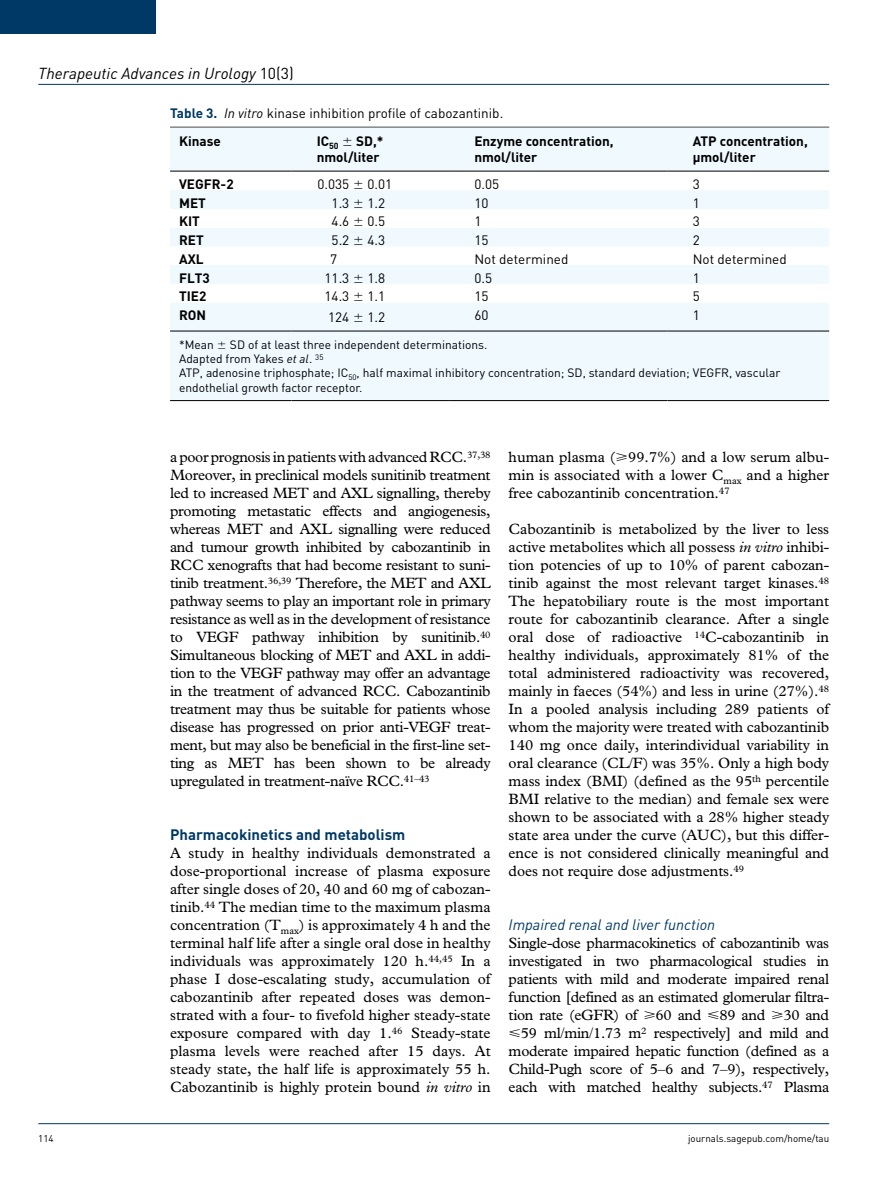
<style>
.page{position:relative;width:893px;height:1191px;background:#fff}
.page>*{position:absolute;margin:0;border:0;box-sizing:border-box;transform-origin:0 0}
.t1{font:italic 15.75px "DIN";color:#000}
.t2{font:15px/18px "Plantin Std";letter-spacing:-.005em;color:#000;text-align:justify}
.t3{font:700 15px "DIN";color:#003965}
.t4{font:italic 15px "DIN";color:#003965}
.t5{font:13.5px/28.5px "DIN";color:#000}
.t6{font:700 13.5px/15.8px "DIN";color:#000}
.t7{font:12px/14.2px "DIN";color:#000}
.t8{font:9.75px "DIN";color:#000}
.s1{font-style:normal}
.s2{font-weight:700;color:#003965}
.s3{font-style:italic}
.s4{font-weight:700}
</style>
<div class="page">
<hr style="left:38px;top:84px;width:791px;height:1px;background:#003965">
<hr style="left:38px;top:1123px;width:791px;height:1px;background:#003965">
<div style="left:0;top:0;width:155px;height:34px;background:#003965"></div>
<hr style="left:170px;top:127px;width:659px;height:1px;background:#000">
<svg style="left:170px;top:128px;width:659px;height:272px;fill:#eff9fe"></svg>
<hr style="left:170px;top:171px;width:121px;height:1px;background:#000">
<hr style="left:291px;top:171px;width:158px;height:1px;background:#000">
<hr style="left:449px;top:171px;width:218px;height:1px;background:#000">
<hr style="left:667px;top:171px;width:162px;height:1px;background:#000">
<hr style="left:170px;top:331px;width:121px;height:1px;background:#000">
<hr style="left:291px;top:331px;width:158px;height:1px;background:#000">
<hr style="left:449px;top:331px;width:218px;height:1px;background:#000">
<hr style="left:667px;top:331px;width:162px;height:1px;background:#000">
<hr style="left:170px;top:400px;width:121px;height:1px;background:#000">
<hr style="left:291px;top:400px;width:158px;height:1px;background:#000">
<hr style="left:449px;top:400px;width:218px;height:1px;background:#000">
<hr style="left:667px;top:400px;width:162px;height:1px;background:#000">
<svg style="left:343px;top:138px;width:8px;height:8px"></svg>
<svg style="left:354px;top:180px;width:8px;height:8px"></svg>
<svg style="left:354px;top:199px;width:8px;height:8px"></svg>
<svg style="left:354px;top:218px;width:8px;height:8px"></svg>
<svg style="left:354px;top:237px;width:8px;height:8px"></svg>
<svg style="left:354px;top:274px;width:8px;height:8px"></svg>
<svg style="left:354px;top:293px;width:8px;height:8px"></svg>
<svg style="left:354px;top:314px;width:8px;height:8px"></svg>
<svg style="left:218px;top:341px;width:7px;height:7px"></svg>
<p class="t1" style="left:38px;top:63px;width:257px">Therapeutic Advances in Urology <span class="s1">10(3)</span></p>
<p class="t5" style="left:179px;top:98px;width:326px;text-indent:-9px"><span class="s2">Table 3.</span> <span class="s3">In vitro</span> kinase inhibition profile of cabozantinib.<br><span class="s4">Kinase</span></p>
<p class="t6" style="left:317px;top:133px;width:68px;text-align:right">SD,* nmol/liter</p>
<p class="t6" style="left:474px;top:133px;width:141px">Enzyme concentration, nmol/liter</p>
<p class="t6" style="left:693px;top:133px;width:117px">ATP concentration, μmol/liter</p>
<p class="t6" style="left:317px;top:133px;width:24px">IC<sub>50</sub></p>
<p class="t6" style="left:179px;top:175px;width:56px">VEGFR-2</p>
<p class="t5" style="left:317px;top:169px;width:33px">0.035</p>
<p class="t5" style="left:367px;top:169px;width:26px">0.01</p>
<p class="t5" style="left:474px;top:169px;width:26px">0.05</p>
<p class="t5" style="left:693px;top:169px;width:9px">3</p>
<p class="t6" style="left:179px;top:194px;width:28px">MET</p>
<p class="t5" style="left:332px;top:188px;width:19px">1.3</p>
<p class="t5" style="left:367px;top:188px;width:19px">1.2</p>
<p class="t5" style="left:474px;top:188px;width:16px">10</p>
<p class="t5" style="left:693px;top:188px;width:9px">1</p>
<p class="t6" style="left:179px;top:213px;width:22px">KIT</p>
<p class="t5" style="left:332px;top:207px;width:19px">4.6</p>
<p class="t5" style="left:367px;top:207px;width:19px">0.5</p>
<p class="t5" style="left:474px;top:207px;width:9px">1</p>
<p class="t5" style="left:693px;top:207px;width:9px">3</p>
<p class="t6" style="left:179px;top:232px;width:26px">RET</p>
<p class="t5" style="left:332px;top:226px;width:19px">5.2</p>
<p class="t5" style="left:367px;top:226px;width:19px">4.3</p>
<p class="t5" style="left:474px;top:226px;width:16px">15</p>
<p class="t5" style="left:693px;top:226px;width:9px">2</p>
<p class="t6" style="left:179px;top:250px;width:26px">AXL</p>
<p class="t5" style="left:330px;top:244px;width:9px">7</p>
<p class="t5" style="left:474px;top:244px;width:96px">Not determined</p>
<p class="t5" style="left:693px;top:244px;width:96px">Not determined</p>
<p class="t6" style="left:179px;top:269px;width:32px">FLT3</p>
<p class="t5" style="left:325px;top:263px;width:26px">11.3</p>
<p class="t5" style="left:367px;top:263px;width:19px">1.8</p>
<p class="t5" style="left:474px;top:263px;width:19px">0.5</p>
<p class="t5" style="left:693px;top:263px;width:9px">1</p>
<p class="t6" style="left:179px;top:288px;width:29px">TIE2</p>
<p class="t5" style="left:325px;top:282px;width:26px">14.3</p>
<p class="t5" style="left:367px;top:282px;width:19px">1.1</p>
<p class="t5" style="left:474px;top:282px;width:16px">15</p>
<p class="t5" style="left:693px;top:282px;width:9px">5</p>
<p class="t6" style="left:179px;top:307px;width:29px">RON</p>
<p class="t5" style="left:328px;top:303px;width:23px">124</p>
<p class="t5" style="left:367px;top:303px;width:19px">1.2</p>
<p class="t5" style="left:474px;top:300px;width:16px">60</p>
<p class="t5" style="left:693px;top:300px;width:9px">1</p>
<p class="t7" style="left:179px;top:337px;width:36px">*Mean</p>
<p class="t7" style="left:179px;top:337px;width:603px;text-indent:51px">SD of at least three independent determinations.<br>Adapted from Yakes <span class="s3">et al</span>. <sup>35<br></sup>ATP, adenosine triphosphate; IC<sub>50</sub>, half maximal inhibitory concentration; SD, standard deviation; VEGFR, vascular endothelial growth factor receptor.</p>
<p class="t2" style="left:170px;top:448px;width:322px">a poor prognosis in patients with advanced RCC.<sup>37,38<br></sup>Moreover, in preclinical models sunitinib treatment led to increased MET and AXL signalling, thereby promoting metastatic effects and angiogenesis, whereas MET and AXL signalling were reduced and tumour growth inhibited by cabozantinib in RCC xenografts that had become resistant to suni&shy;tinib treatment.<sup>36,39</sup> Therefore, the MET and AXL pathway seems to play an important role in primary resistance as well as in the development of resistance to VEGF pathway inhibition by sunitinib.<sup>40<br></sup>Simultaneous blocking of MET and AXL in addi&shy;tion to the VEGF pathway may offer an advantage in the treatment of advanced RCC. Cabozantinib treatment may thus be suitable for patients whose disease has progressed on prior anti-VEGF treat&shy;ment, but may also be beneficial in the first-line set&shy;ting as MET has been shown to be already upregulated in treatment-naïve RCC.<sup>41–43</sup></p>
<p class="t3" style="left:170px;top:825px;width:237px">Pharmacokinetics and metabolism</p>
<p class="t2" style="left:170px;top:844px;width:322px">A study in healthy individuals demonstrated a dose-proportional increase of plasma exposure after single doses of 20, 40 and 60 mg of cabozan&shy;tinib.<sup>44</sup> The median time to the maximum plasma concentration (T<sub>max</sub>) is approximately 4 h and the terminal half life after a single oral dose in healthy individuals was approximately 120 h.<sup>44,45</sup> In a phase I dose-escalating study, accumulation of cabozantinib after repeated doses was demon&shy;strated with a four- to fivefold higher steady-state exposure compared with day 1.<sup>46</sup> Steady-state plasma levels were reached after 15 days. At steady state, the half life is approximately 55 h.<br>Cabozantinib is highly protein bound <span class="s3">in vitro</span> in</p>
<p class="t2" style="left:509px;top:448px;width:322px">human plasma (⩾99.7%) and a low serum albu&shy;min is associated with a lower C<sub>max</sub> and a higher free cabozantinib concentration.<sup>47</sup></p>
<p class="t2" style="left:509px;top:520px;width:322px">Cabozantinib is metabolized by the liver to less active metabolites which all possess <span class="s3">in vitro</span> inhibi&shy;tion potencies of up to 10% of parent cabozan&shy;tinib against the most relevant target kinases.<sup>48<br></sup>The hepatobiliary route is the most important route for cabozantinib clearance. After a single oral dose of radioactive <sup>14</sup>C-cabozantinib in healthy individuals, approximately 81% of the total administered radioactivity was recovered, mainly in faeces (54%) and less in urine (27%).<sup>48<br></sup>In a pooled analysis including 289 patients of whom the majority were treated with cabozantinib 140 mg once daily, interindividual variability in oral clearance (CL/F) was 35%. Only a high body mass index (BMI) (defined as the 95<sup>th</sup> percentile BMI relative to the median) and female sex were shown to be associated with a 28% higher steady state area under the curve (AUC), but this differ&shy;ence is not considered clinically meaningful and does not require dose adjustments.<sup>49</sup></p>
<p class="t4" style="left:509px;top:915px;width:208px">Impaired renal and liver function</p>
<p class="t2" style="left:509px;top:934px;width:322px">Single-dose pharmacokinetics of cabozantinib was investigated in two pharmacological studies in patients with mild and moderate impaired renal function [defined as an estimated glomerular filtra&shy;tion rate (eGFR) of ⩾60 and ⩽89 and ⩾30 and ⩽59 ml/min/1.73 m<sup>2</sup> respectively] and mild and moderate impaired hepatic function (defined as a Child-Pugh score of 5–6 and 7–9), respectively, each with matched healthy subjects.<sup>47</sup> Plasma</p>
<p class="t8" style="left:38px;top:1132px;width:17px">114</p>
<p class="t8" style="left:688px;top:1132px;width:143px">journals.sagepub.com/home/tau</p>
</div>
